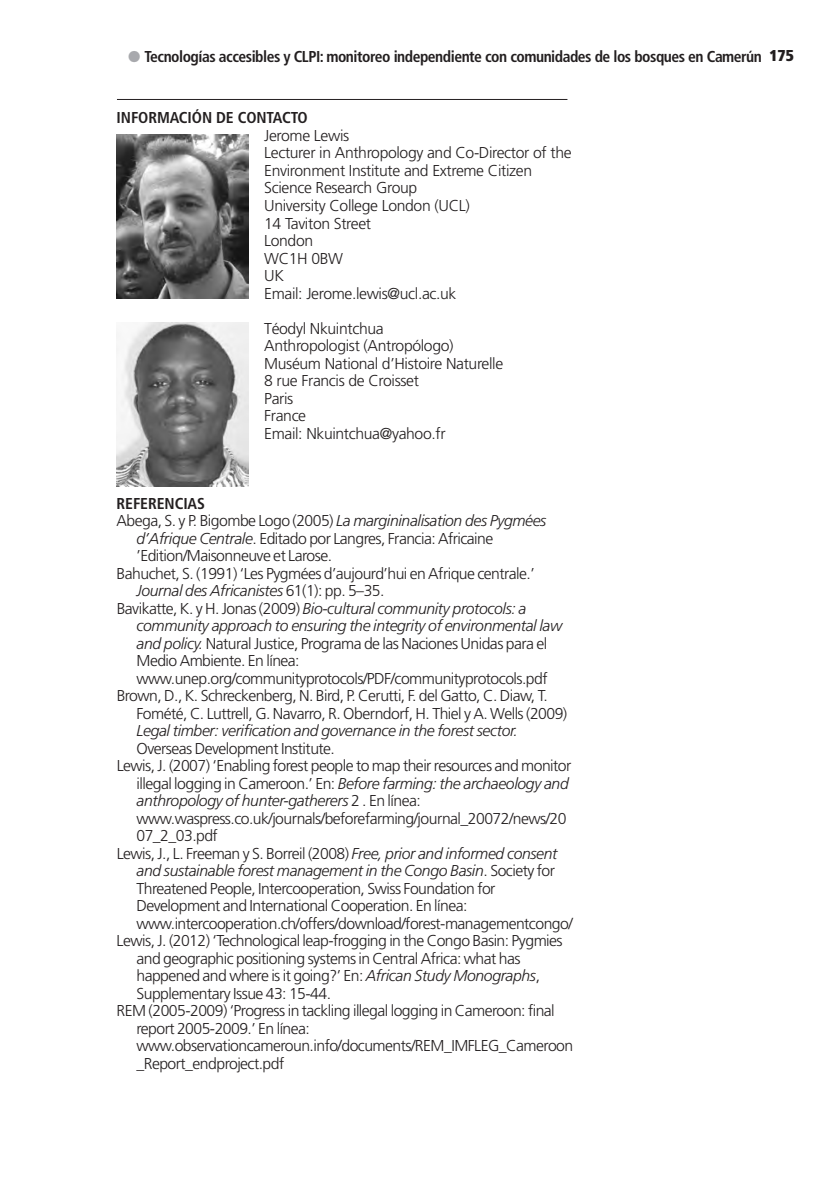
<style>
.page{position:relative;width:829px;height:1191px;background:#fff}
.page>*{position:absolute;margin:0;border:0;box-sizing:border-box;transform-origin:0 0}
.t1{font:300 15.75px/17.5px "Frutiger";letter-spacing:-.035em;color:#231f20}
.t2{font:italic 300 15.75px "Frutiger";letter-spacing:-.025em;color:#231f20}
.t3{font:700 condensed 15.75px "Frutiger LT Std";letter-spacing:-.03em;color:#231f20}
.t4{font:700 condensed 15.75px "Frutiger";letter-spacing:-.005em;color:#231f20}
.s1{color:#a8a9ad}
.s2{font-weight:900}
.s3{font-weight:700;font-stretch:condensed}
.s4{font-style:normal}
.s5{font-style:italic}
</style>
<div class="page">
<hr style="left:117px;top:99px;width:450px;height:1px;background:#231f20">
<img style="left:117px;top:323px;width:131px;height:164px">
<img style="left:117px;top:134px;width:131px;height:164px">
<p class="t3" style="left:128px;top:50px;width:667px"><span class="s1">●</span> Tecnologías accesibles y CLPI: monitoreo independiente con comunidades de los bosques en Camerún <span class="s2">175</span></p>
<p class="t1" style="left:264px;top:110px;width:309px;text-indent:-147px"><span class="s3">INFORMACIÓN DE CONTACTO<br></span>Jerome Lewis<br>Lecturer in Anthropology and Co-Director of the<br>Environment Institute and Extreme Citizen<br>Science Research Group<br>University College London (UCL)<br>14 Taviton Street<br>London<br>WC1H 0BW<br>UK<br>Email: Jerome.lewis@ucl.ac.uk</p>
<p class="t1" style="left:264px;top:320px;width:240px">Téodyl Nkuintchua<br>Anthropologist (Antropólogo)<br>Muséum National d’Histoire Naturelle<br>8 rue Francis de Croisset<br>Paris<br>France<br>Email: Nkuintchua@yahoo.fr</p>
<p class="t4" style="left:117px;top:497px;width:90px">REFERENCIAS</p>
<p class="t2" style="left:117px;top:514px;width:431px"><span class="s4">Abega, S. y P. Bigombe Logo (2005)</span> La margininalisation des Pygmées</p>
<p class="t1" style="left:136px;top:530px;width:358px"><span class="s5">d’Afrique Centrale</span>. Editado por Langres, Francia: Africaine</p>
<p class="t1" style="left:136px;top:548px;width:197px">’Edition/Maisonneuve et Larose.</p>
<p class="t1" style="left:117px;top:565px;width:419px">Bahuchet, S. (1991) ‘Les Pygmées d’aujourd’hui en Afrique centrale.’</p>
<p class="t2" style="left:136px;top:584px;width:249px">Journal des Africanistes <span class="s4">61(1): pp. 5–35.</span></p>
<p class="t2" style="left:117px;top:602px;width:411px"><span class="s4">Bavikatte, K. y H. Jonas (2009)</span> Bio-cultural community protocols: a</p>
<p class="t2" style="left:136px;top:619px;width:427px">community approach to ensuring the integrity of environmental law</p>
<p class="t1" style="left:136px;top:635px;width:412px"><span class="s5">and policy.</span> Natural Justice, Programa de las Naciones Unidas para el</p>
<p class="t1" style="left:136px;top:653px;width:165px">Medio Ambiente. En línea:</p>
<p class="t1" style="left:136px;top:670px;width:412px">www.unep.org/communityprotocols/PDF/communityprotocols.pdf</p>
<p class="t1" style="left:117px;top:688px;width:432px">Brown, D., K. Schreckenberg, N. Bird, P. Cerutti, F. del Gatto, C. Diaw, T.</p>
<p class="t1" style="left:136px;top:705px;width:432px">Fomété, C. Luttrell, G. Navarro, R. Oberndorf, H. Thiel y A. Wells (2009)</p>
<p class="t2" style="left:136px;top:724px;width:383px">Legal timber: verification and governance in the forest sector.</p>
<p class="t1" style="left:136px;top:740px;width:200px">Overseas Development Institute.</p>
<p class="t1" style="left:117px;top:758px;width:456px">Lewis, J. (2007) ‘Enabling forest people to map their resources and monitor</p>
<p class="t2" style="left:136px;top:777px;width:433px"><span class="s4">illegal logging in Cameroon.’ En:</span> Before farming: the archaeology and</p>
<p class="t2" style="left:136px;top:794px;width:286px">anthropology of hunter-gatherers <span class="s4">2 . En línea:</span></p>
<p class="t1" style="left:136px;top:810px;width:431px">www.waspress.co.uk/journals/beforefarming/journal_20072/news/20</p>
<p class="t1" style="left:136px;top:828px;width:83px">07_2_03.pdf</p>
<p class="t1" style="left:117px;top:845px;width:442px">Lewis, J., L. Freeman y S. Borreil (2008) <span class="s5">Free, prior and informed consent</span></p>
<p class="t2" style="left:136px;top:864px;width:420px">and sustainable forest management in the Congo Basin<span class="s4">. Society for</span></p>
<p class="t1" style="left:136px;top:880px;width:360px">Threatened People, Intercooperation, Swiss Foundation for</p>
<p class="t1" style="left:136px;top:898px;width:332px">Development and International Cooperation. En línea:</p>
<p class="t1" style="left:136px;top:915px;width:437px">www.intercooperation.ch/offers/download/forest-managementcongo/</p>
<p class="t1" style="left:117px;top:933px;width:447px">Lewis, J. (2012) ‘Technological leap-frogging in the Congo Basin: Pygmies</p>
<p class="t1" style="left:136px;top:950px;width:385px">and geographic positioning systems in Central Africa: what has</p>
<p class="t1" style="left:136px;top:968px;width:405px">happened and where is it going?’ En: <span class="s5">African Study Monographs</span>,</p>
<p class="t1" style="left:136px;top:985px;width:196px">Supplementary Issue 43: 15-44.</p>
<p class="t1" style="left:117px;top:1003px;width:439px">REM (2005-2009) ‘Progress in tackling illegal logging in Cameroon: final</p>
<p class="t1" style="left:136px;top:1020px;width:175px">report 2005-2009.’ En línea:</p>
<p class="t1" style="left:136px;top:1038px;width:438px">www.observationcameroun.info/documents/REM_IMFLEG_Cameroon</p>
<p class="t1" style="left:136px;top:1055px;width:149px">_Report_endproject.pdf</p>
</div>
